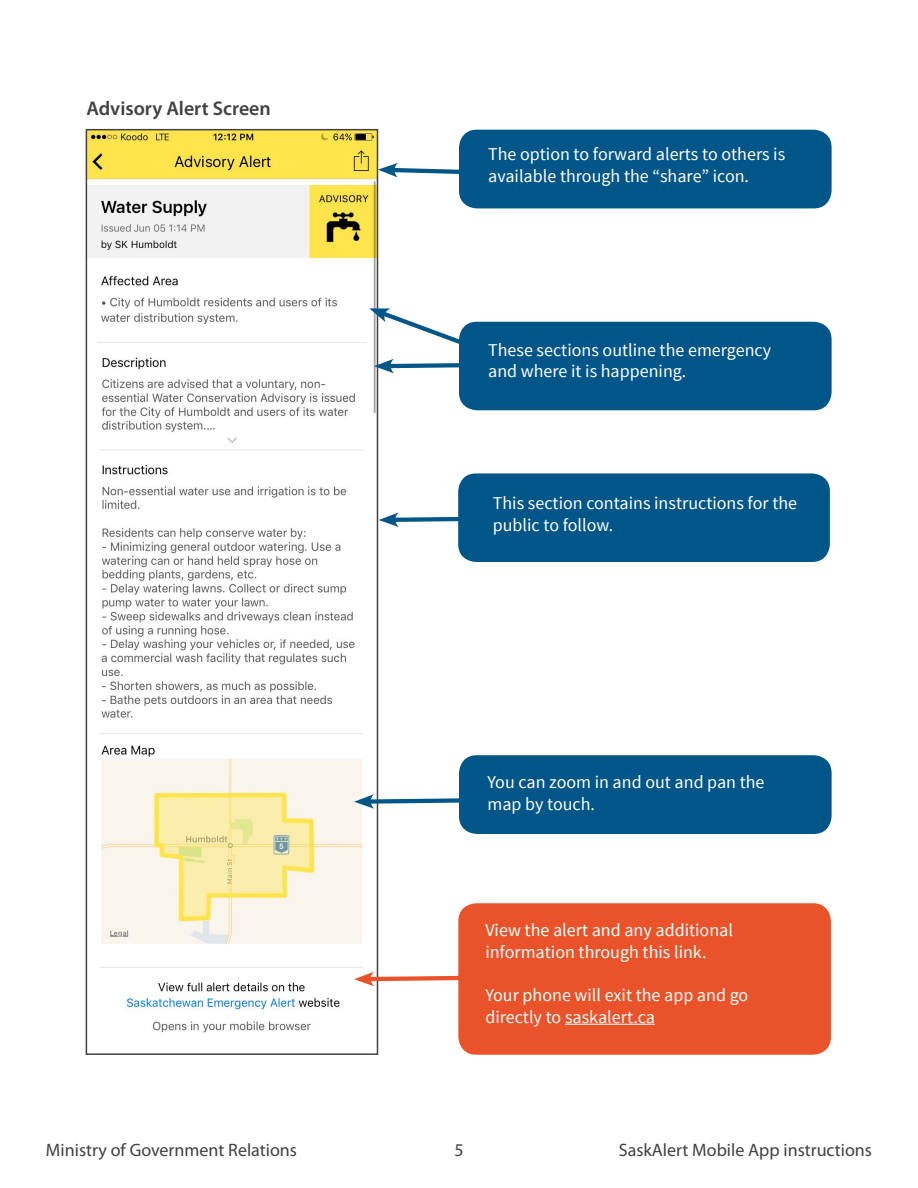
<style>
.page{position:relative;width:918px;height:1188px;background:#fff}
.page>*{position:absolute;margin:0;border:0;box-sizing:border-box;transform-origin:0 0}
.t1{font:600 19.8px "Myriad Pro";color:#414042}
.t2{font:18px/21.6px "Source Sans Pro";color:#fff}
.t3{font:18px "Myriad Pro";color:#414042}
</style>
<div class="page">
<img style="left:89px;top:132px;width:286px;height:901px">
<div style="left:86px;top:129px;width:292px;height:926px;border:2px solid #414042"></div>
<div style="left:459px;top:130px;width:373px;height:78px;background:#005689;border-radius:18px"></div>
<svg style="left:378px;top:163px;width:81px;height:14px"></svg>
<div style="left:459px;top:322px;width:373px;height:88px;background:#005689;border-radius:18px"></div>
<svg style="left:374px;top:359px;width:85px;height:14px"></svg>
<div style="left:458px;top:903px;width:373px;height:152px;background:#ea5329;border-radius:18px"></div>
<hr style="left:565px;top:1024px;width:90px;height:1px;background:#fff">
<div style="left:458px;top:473px;width:372px;height:89px;background:#005689;border-radius:18px"></div>
<svg style="left:379px;top:512px;width:80px;height:15px"></svg>
<svg style="left:354px;top:972px;width:105px;height:14px"></svg>
<div style="left:459px;top:755px;width:373px;height:79px;background:#005689;border-radius:18px"></div>
<svg style="left:354px;top:794px;width:105px;height:15px"></svg>
<svg style="left:369px;top:307px;width:109px;height:45px"></svg>
<p class="t1" style="left:86px;top:96px;width:186px">Advisory Alert Screen</p>
<p class="t2" style="left:488px;top:144px;width:299px">The option to forward alerts to others is available through the “share” icon.</p>
<p class="t2" style="left:488px;top:339px;width:285px">These sections outline the emergency and where it is happening.</p>
<p class="t2" style="left:493px;top:493px;width:306px">This section contains instructions for the public to follow.</p>
<p class="t2" style="left:487px;top:771px;width:279px">You can zoom in and out and pan the map by touch.</p>
<p class="t2" style="left:485px;top:920px;width:249px">View the alert and any additional information through this link.</p>
<p class="t2" style="left:485px;top:985px;width:264px">Your phone will exit the app and go directly to saskalert.ca</p>
<p class="t3" style="left:46px;top:1138px;width:253px">Ministry of Government Relations</p>
<p class="t3" style="left:454px;top:1138px;width:11px">5</p>
<p class="t3" style="left:619px;top:1138px;width:255px">SaskAlert Mobile App instructions</p>
</div>
